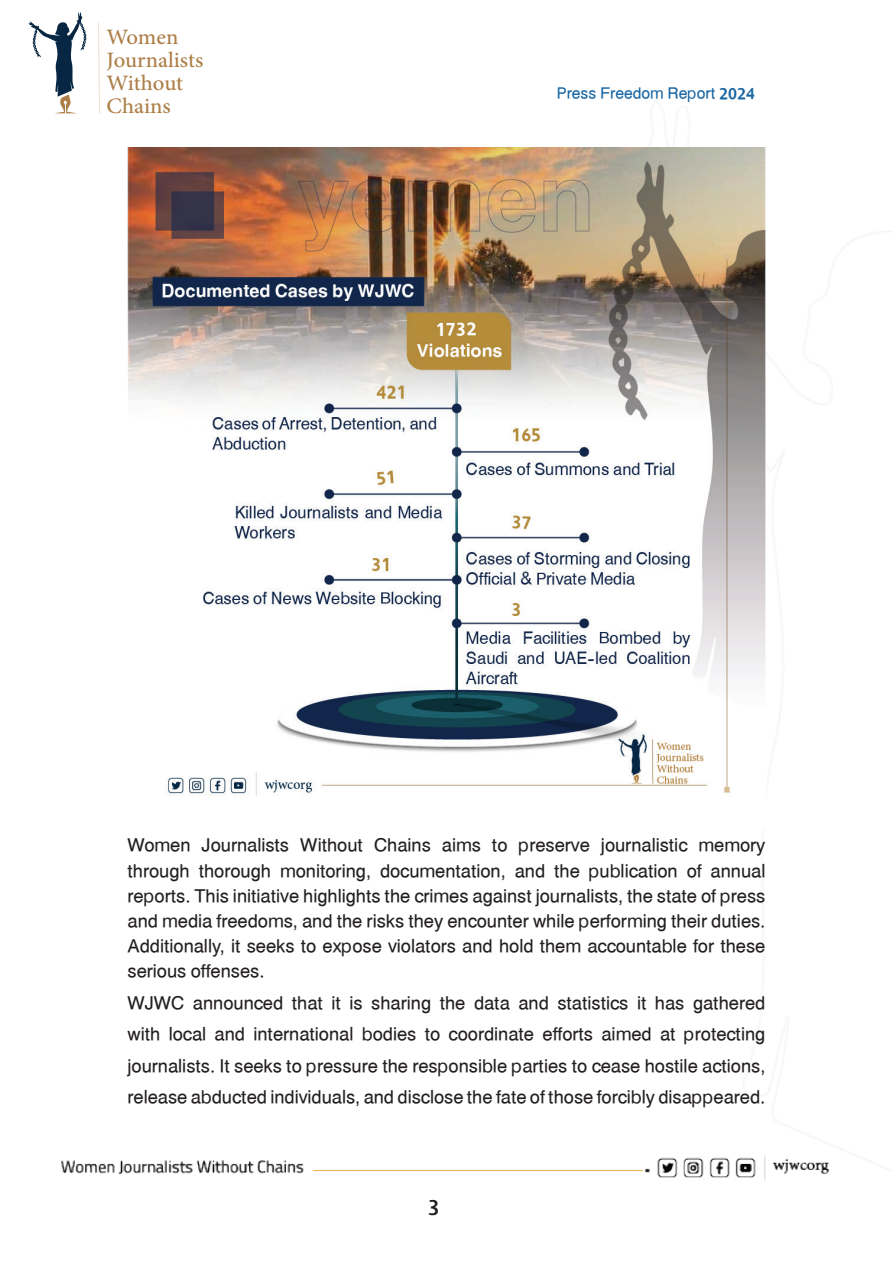
<style>
.page{position:relative;width:893px;height:1263px;background:#fff}
.page>*{position:absolute;margin:0;border:0;box-sizing:border-box;transform-origin:0 0}
.t1{font:30.75px/23.1px "Adobe Arabic";color:#ad7e48}
.t2{font:24px "Hacen Tunisia";color:#231f20}
.t3{font:21px/25.2px "Hacen Tunisia Lt";color:#231f20;text-align:justify}
.t4{font:18px "Hacen Tunisia Lt";color:#1665a2}
</style>
<div class="page">
<img style="left:28px;top:22px;width:865px;height:1158px">
<svg style="left:29px;top:12px;width:58px;height:101px"></svg>
<svg style="left:98px;top:22px;width:1px;height:92px"></svg>
<img style="left:128px;top:147px;width:637px;height:681px">
<h1 class="t1" style="left:107px;top:22px;width:98px">Women<br>Journalists<br>Without<br>Chains</h1>
<p class="t4" style="left:557px;top:81px;width:200px">Press Freedom Report 2024</p>
<p class="t3" style="left:128px;top:833px;width:639px">Women Journalists Without Chains aims to preserve journalistic memory through thorough monitoring, documentation, and the publication of annual reports. This initiative highlights the crimes against journalists, the state of press and media freedoms, and the risks they encounter while performing their duties.<br>Additionally, it seeks to expose violators and hold them accountable for these serious offenses.</p>
<p class="t3" style="left:128px;top:987px;width:639px;line-height:31.5px">WJWC announced that it is sharing the data and statistics it has gathered with local and international bodies to coordinate efforts aimed at protecting journalists. It seeks to pressure the responsible parties to cease hostile actions, release abducted individuals, and disclose the fate of those forcibly disappeared.</p>
<p class="t2" style="left:428px;top:1191px;width:13px">3</p>
</div>
